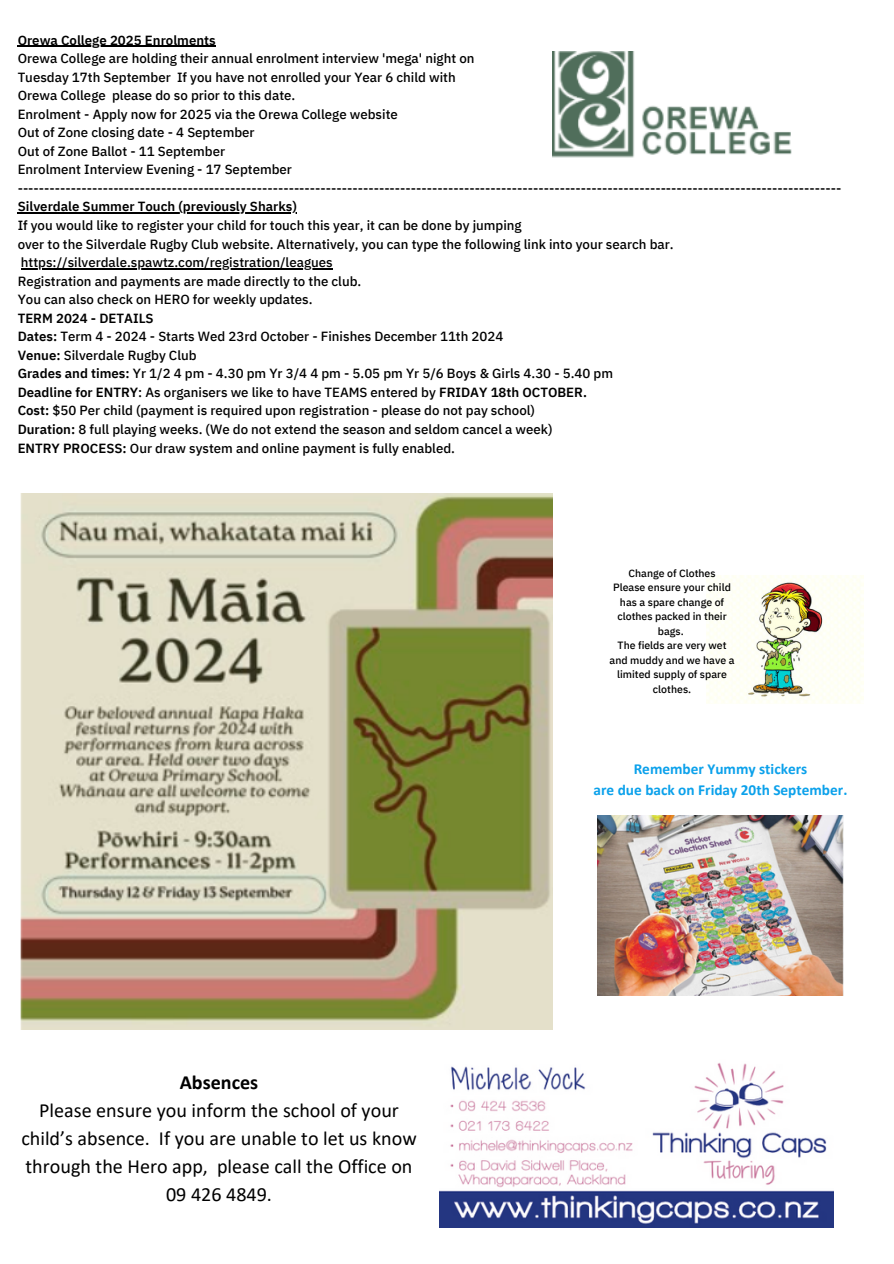
<style>
.page{position:relative;width:894px;height:1264px;background:#fff}
.page>*{position:absolute;margin:0;border:0;box-sizing:border-box;transform-origin:0 0}
.t1{font:20.1px/28px "Calibri";color:#000;text-align:center}
.t2{font:700 15.3px/21px "Calibri";color:#0ba1eb;text-align:center}
.t3{font:500 13.2px/18.6px "IBM Plex Sans Thai";color:#000}
.t4{font:500 10.5px/14.4px "IBM Plex Sans Thai";color:#000;text-align:center}
.s1{font-weight:600}
.s2{font-weight:700}
</style>
<div class="page">
<hr style="left:18px;top:46px;width:198px;height:1px;background:#000">
<hr style="left:18px;top:212px;width:279px;height:1px;background:#000">
<hr style="left:21px;top:268px;width:311px;height:1px;background:#000">
<img style="left:552px;top:52px;width:239px;height:106px">
<img style="left:706px;top:575px;width:157px;height:128px">
<img style="left:20px;top:493px;width:532px;height:536px">
<img style="left:597px;top:815px;width:246px;height:180px">
<img style="left:439px;top:1063px;width:394px;height:163px">
<h3 class="t3" style="left:18px;top:31px;width:824px"><span class="s1">Orewa College 2025 Enrolments<br></span>Orewa College are holding their annual enrolment interview 'mega' night on<br>Tuesday 17th September If you have not enrolled your Year 6 child with<br>Orewa College please do so prior to this date.<br>Enrolment - Apply now for 2025 via the Orewa College website<br>Out of Zone closing date - 4 September<br>Out of Zone Ballot - 11 September<br>Enrolment Interview Evening - 17 September -----------------------------------------------------------------------------------------------------------------------------------------------------------</h3>
<p class="t3" style="left:18px;top:198px;width:657px"><span class="s1">Silverdale Summer Touch (previously Sharks)<br></span>If you would like to register your child for touch this year, it can be done by jumping<br>over to the Silverdale Rugby Club website. Alternatively, you can type the following link into your search bar.</p>
<p class="t3" style="left:18px;top:253px;width:596px">https://silverdale.spawtz.com/registration/leagues<br>Registration and payments are made directly to the club.<br>You can also check on HERO for weekly updates.<br><span class="s1">TERM 2024 - DETAILS<br>Dates:</span> Term 4 - 2024 - Starts Wed 23rd October - Finishes December 11th 2024<br><span class="s1">Venue:</span> Silverdale Rugby Club<br><span class="s1">Grades and times:</span> Yr 1/2 4 pm - 4.30 pm Yr 3/4 4 pm - 5.05 pm Yr 5/6 Boys &amp; Girls 4.30 - 5.40 pm <span class="s1">Deadline for ENTRY</span>: As organisers we like to have TEAMS entered by <span class="s1">FRIDAY 18th OCTOBER.<br>Cost:</span> $50 Per child (payment is required upon registration - please do not pay school)<br><span class="s1">Duration:</span> 8 full playing weeks. (We do not extend the season and seldom cancel a week)<br><span class="s1">ENTRY PROCESS:</span> Our draw system and online payment is fully enabled.</p>
<p class="t4" style="left:628px;top:566px;width:89px">Change of Clothes</p>
<h2 class="t4" style="left:613px;top:580px;width:119px">Please ensure your child has a spare change of clothes packed in their bags.</h2>
<p class="t4" style="left:609px;top:638px;width:126px">The fields are very wet and muddy and we have a limited supply of spare clothes.</p>
<p class="t1" style="left:21px;top:1069px;width:397px"><span class="s2">Absences<br></span>Please ensure you inform the school of your child’s absence. If you are unable to let us know through the Hero app, please call the Office on<br>09 426 4849.</p>
<p class="t2" style="left:593px;top:759px;width:255px">Remember Yummy stickers<br>are due back on Friday 20th September.</p>
</div>
